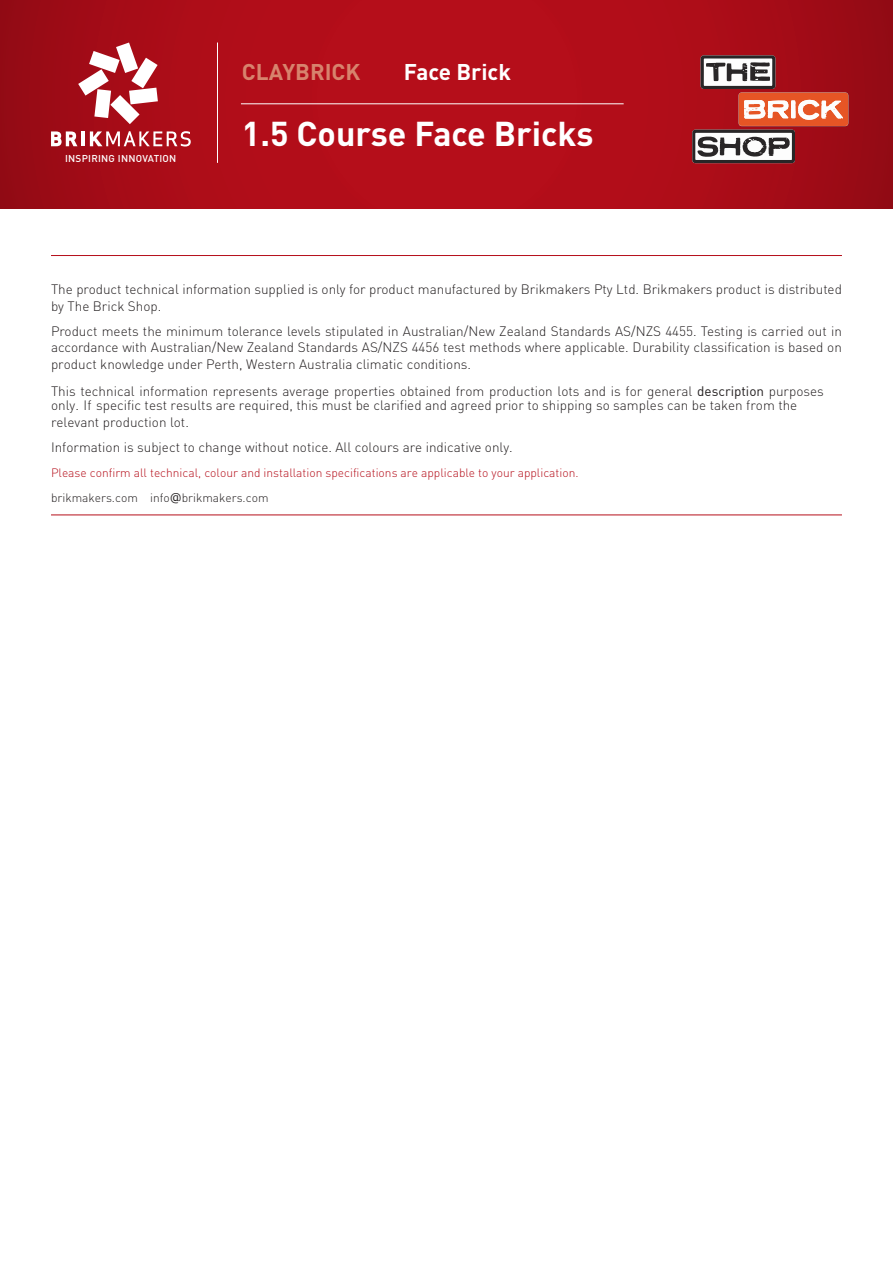
<style>
.page{position:relative;width:893px;height:1263px;background:#fff}
.page>*{position:absolute;margin:0;border:0;box-sizing:border-box;transform-origin:0 0}
.Head{font:700 34.05px "DIN";color:#fff}
.Head-2{font:700 22.5px "DIN";color:#d7836d}
.Head-3{font:700 22.5px "DIN";color:#fff}
.t1{font:300 13.5px/16.5px "DIN";color:#231f20}
.t2{font:300 12px/25px "DIN";color:#b50e1a}
.t3{font:500 9.9px "DIN";letter-spacing:.025em;color:#fff}
.s1{font-family:"DIN Regular Alternate";font-weight:400}
.s2{color:#231f20}
.s3{font-family:"Verdana";font-weight:400;color:#231f20}
</style>
<div class="page">
<svg style="left:0;top:0;width:893px;height:208px;background:#ac0c18"></svg>
<hr style="left:217px;top:43px;width:1px;height:120px;background:#fff">
<hr style="left:241px;top:103px;width:383px;height:1px;background:#fff">
<svg style="left:51px;top:131px;width:26px;height:15px"></svg>
<hr style="left:81px;top:131px;width:4px;height:15px;background:#fff">
<svg style="left:90px;top:131px;width:101px;height:16px"></svg>
<svg style="left:78px;top:43px;width:80px;height:81px"></svg>
<svg style="left:692px;top:55px;width:156px;height:108px"></svg>
<hr style="left:51px;top:255px;width:791px;height:1px;background:#b50e1a">
<hr style="left:51px;top:514px;width:791px;height:1px;background:#b50e1a">
<p class="Head-2" style="left:242px;top:58px;width:120px">CLAYBRICK</p>
<p class="Head-3" style="left:404px;top:58px;width:109px">Face Brick</p>
<p class="t3" style="left:65px;top:152px;width:113px">INSPIRING INNOVATION</p>
<p class="Head" style="left:242px;top:112px;width:353px">1.5 Course Face Bricks</p>
<p class="t1" style="left:51px;top:281px;width:792px">The product technical information supplied is only for product manufactured by Brikmakers Pty Ltd. Brikmakers product is distributed by The Brick Shop.</p>
<p class="t1" style="left:51px;top:323px;width:792px;text-align:justify">Product meets the minimum tolerance levels stipulated in Australian/New Zealand Standards AS/NZS 4455. Testing is carried out in accordance with Australian/New Zealand Standards AS/NZS 4456 test methods where applicable. Durability classification is based on product knowledge under Perth, Western Australia climatic conditions.</p>
<p class="t1" style="left:51px;top:384px;width:774px;line-height:14.4px">This technical information represents average properties obtained from production lots and is for general <span class="s1">description</span> purposes only. If specific test results are required, this must be clarified and agreed prior to shipping so samples can be taken from the</p>
<p class="t1" style="left:51px;top:409px;width:463px;line-height:25px">relevant production lot.<br>Information is subject to change without notice. All colours are indicative only.</p>
<p class="t2" style="left:51px;top:460px;width:529px">Please confirm all technical, colour and installation specifications are applicable to your application. <span class="s2">brikmakers.com info</span><span class="s3">@</span><span class="s2">brikmakers.com</span></p>
</div>
